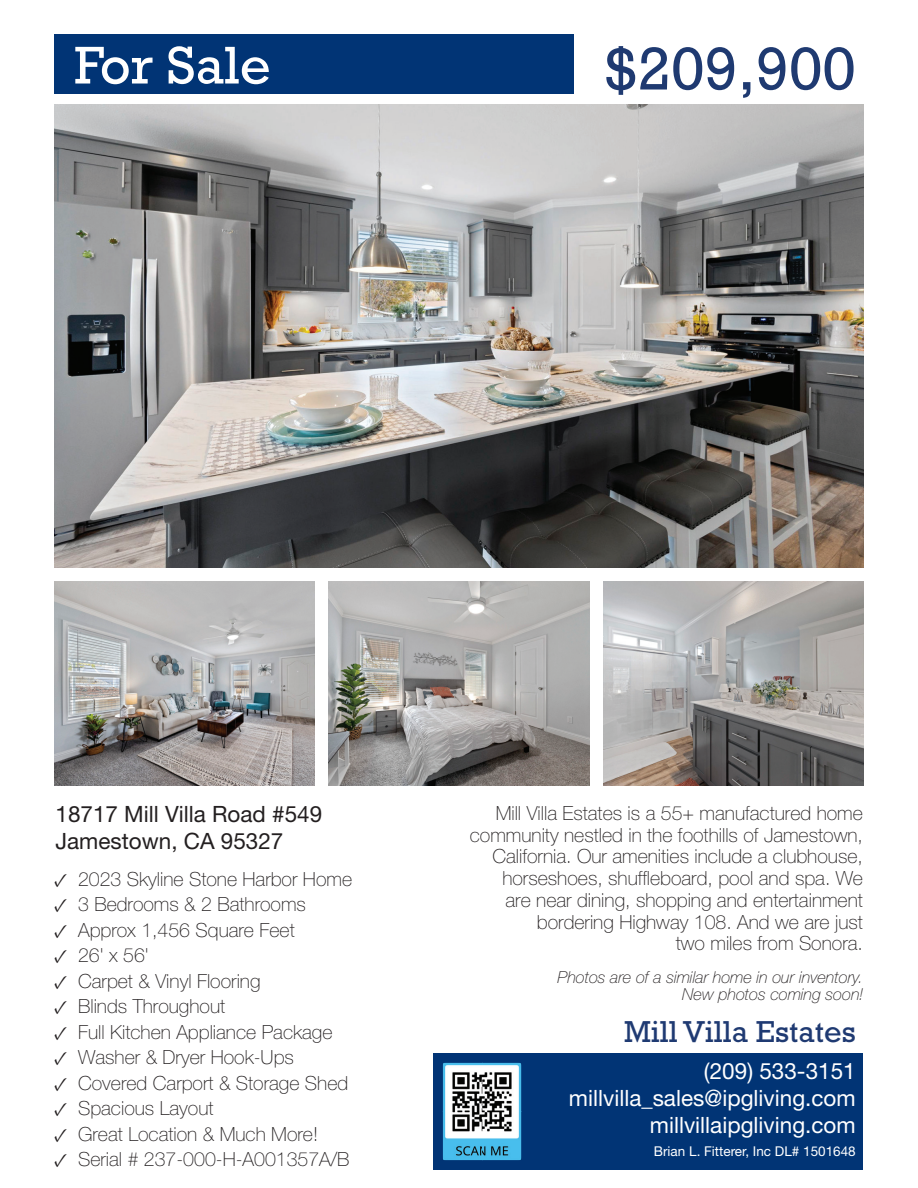
<style>
.page{position:relative;width:918px;height:1188px;background:#fff}
.page>*{position:absolute;margin:0;border:0;box-sizing:border-box;transform-origin:0 0}
.t1{font:61.5px "Rockwell";color:#1f3a71}
.t2{font:54px "Rockwell";color:#fff}
.t3{font:30.75px "Rockwell";color:#1f3a72}
.t4{font:22.5px/27px "Helvetica Neue LT Std";color:#fff;text-align:right}
.t5{font:22.5px/27px "Helvetica Neue LT Std";color:#231f20}
.t6{font:100 19.5px/21.8px "Helvetica Neue LT Std";color:#231f20;text-align:right}
.t7{font:italic 100 16.5px/16.5px "Helvetica Neue LT Std";color:#231f20;text-align:right}
.t8{font:13.5px "Helvetica Neue LT Std";color:#fff}
.s1{font-family:"Minion Pro";font-weight:400}
</style>
<div class="page">
<img style="left:54px;top:104px;width:810px;height:463px">
<img style="left:54px;top:582px;width:261px;height:204px">
<img style="left:329px;top:582px;width:260px;height:204px">
<img style="left:603px;top:582px;width:261px;height:204px">
<div style="left:55px;top:34px;width:519px;height:60px;background:#013475"></div>
<div style="left:434px;top:1053px;width:429px;height:117px;background:#013475"></div>
<img style="left:443px;top:1063px;width:78px;height:97px">
<h2 class="t2" style="left:74px;top:47px;width:198px">For Sale</h2>
<h1 class="t1" style="left:604px;top:48px;width:253px">$209,900</h1>
<p class="t5" style="left:56px;top:803px;width:268px">18717 Mill Villa Road #549<br>Jamestown, CA 95327</p>
<p class="t6" style="left:54px;top:870px;width:300px"><span class="s1">✓</span> 2023 Skyline Stone Harbor Home</p>
<p class="t6" style="left:54px;top:895px;width:254px"><span class="s1">✓</span> 3 Bedrooms &amp; 2 Bathrooms</p>
<p class="t6" style="left:54px;top:921px;width:242px"><span class="s1">✓</span> Approx 1,456 Square Feet</p>
<p class="t6" style="left:54px;top:946px;width:96px"><span class="s1">✓</span> 26' x 56'</p>
<p class="t6" style="left:54px;top:972px;width:208px"><span class="s1">✓</span> Carpet &amp; Vinyl Flooring</p>
<p class="t6" style="left:54px;top:997px;width:173px"><span class="s1">✓</span> Blinds Throughout</p>
<p class="t6" style="left:54px;top:1023px;width:280px"><span class="s1">✓</span> Full Kitchen Appliance Package</p>
<p class="t6" style="left:54px;top:1048px;width:241px"><span class="s1">✓</span> Washer &amp; Dryer Hook-Ups</p>
<p class="t6" style="left:54px;top:1074px;width:296px"><span class="s1">✓</span> Covered Carport &amp; Storage Shed</p>
<p class="t6" style="left:54px;top:1099px;width:161px"><span class="s1">✓</span> Spacious Layout</p>
<p class="t6" style="left:54px;top:1125px;width:266px"><span class="s1">✓</span> Great Location &amp; Much More!</p>
<p class="t6" style="left:54px;top:1150px;width:297px"><span class="s1">✓</span> Serial # 237-000-H-A001357A/B</p>
<p class="t6" style="left:470px;top:804px;width:395px">Mill Villa Estates is a 55+ manufactured home community nestled in the foothills of Jamestown, California. Our amenities include a clubhouse, horseshoes, shuffleboard, pool and spa. We<br>are near dining, shopping and entertainment bordering Highway 108. And we are just<br>two miles from Sonora.</p>
<p class="t7" style="left:558px;top:969px;width:307px">Photos are of a similar home in our inventory.<br>New photos coming soon!</p>
<h3 class="t3" style="left:624px;top:1021px;width:233px">Mill Villa Estates</h3>
<p class="t4" style="left:569px;top:1060px;width:288px">(209) 533-3151 millvilla_sales@ipgliving.com millvillaipgliving.com</p>
<p class="t8" style="left:654px;top:1146px;width:203px">Brian L. Fitterer, Inc DL# 1501648</p>
</div>
